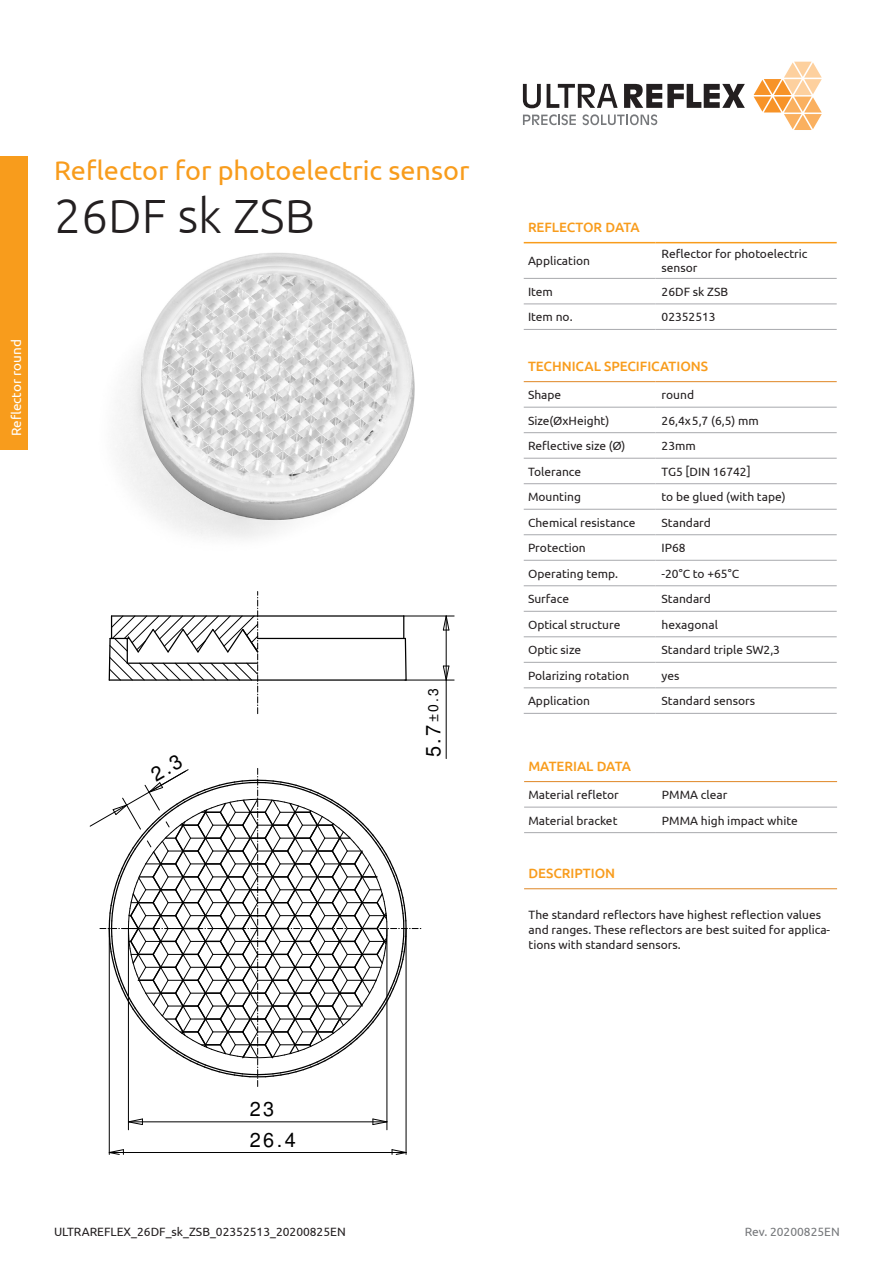
<style>
.page{position:relative;width:893px;height:1263px;background:#fff}
.page>*{position:absolute;margin:0;border:0;box-sizing:border-box;transform-origin:0 0}
.t1{font:300 48px "Ubuntu";color:#231f20}
.t2{font:27px "Ubuntu";color:#f89c1c}
.t3{font:20.1px "Helvetica";color:#000}
.t4{font:14.1px "Helvetica";color:#000}
.t5{font:500 13.5px "Ubuntu";color:#f89c1c}
.t6{font:13.5px "Ubuntu";color:#fff}
.Inhaltsverzeichnis_L{font:12px/15px "Ubuntu";color:#231f20}
.t7{font:12px "Ubuntu";color:#76787b}
.s1{font-size:20.1px}
</style>
<div class="page">
<img style="left:119px;top:253px;width:296px;height:286px">
<svg style="left:754px;top:62px;width:68px;height:68px"></svg>
<svg style="left:624px;top:84px;width:121px;height:24px"></svg>
<svg style="left:523px;top:84px;width:18px;height:24px"></svg>
<svg style="left:547px;top:84px;width:71px;height:24px"></svg>
<svg style="left:523px;top:114px;width:53px;height:11px"></svg>
<svg style="left:583px;top:114px;width:74px;height:11px"></svg>
<div style="left:0;top:157px;width:28px;height:293px;background:#f89c1c"></div>
<hr style="left:524px;top:407px;width:132px;height:1px;background:#a8a9ad">
<hr style="left:656px;top:407px;width:181px;height:1px;background:#a8a9ad">
<hr style="left:524px;top:432px;width:132px;height:1px;background:#a8a9ad">
<hr style="left:656px;top:432px;width:181px;height:1px;background:#a8a9ad">
<hr style="left:524px;top:458px;width:132px;height:1px;background:#a8a9ad">
<hr style="left:656px;top:458px;width:181px;height:1px;background:#a8a9ad">
<hr style="left:524px;top:483px;width:132px;height:1px;background:#a8a9ad">
<hr style="left:656px;top:483px;width:181px;height:1px;background:#a8a9ad">
<hr style="left:524px;top:509px;width:132px;height:1px;background:#a8a9ad">
<hr style="left:656px;top:509px;width:181px;height:1px;background:#a8a9ad">
<hr style="left:524px;top:534px;width:132px;height:1px;background:#a8a9ad">
<hr style="left:656px;top:534px;width:181px;height:1px;background:#a8a9ad">
<hr style="left:524px;top:560px;width:132px;height:1px;background:#a8a9ad">
<hr style="left:656px;top:560px;width:181px;height:1px;background:#a8a9ad">
<hr style="left:524px;top:585px;width:132px;height:1px;background:#a8a9ad">
<hr style="left:656px;top:585px;width:181px;height:1px;background:#a8a9ad">
<hr style="left:524px;top:611px;width:132px;height:1px;background:#a8a9ad">
<hr style="left:656px;top:611px;width:181px;height:1px;background:#a8a9ad">
<hr style="left:524px;top:636px;width:132px;height:1px;background:#a8a9ad">
<hr style="left:656px;top:636px;width:181px;height:1px;background:#a8a9ad">
<hr style="left:524px;top:662px;width:132px;height:1px;background:#a8a9ad">
<hr style="left:656px;top:662px;width:181px;height:1px;background:#a8a9ad">
<hr style="left:524px;top:687px;width:132px;height:1px;background:#a8a9ad">
<hr style="left:656px;top:687px;width:181px;height:1px;background:#a8a9ad">
<hr style="left:524px;top:713px;width:132px;height:1px;background:#a8a9ad">
<hr style="left:656px;top:713px;width:181px;height:1px;background:#a8a9ad">
<hr style="left:524px;top:381px;width:132px;height:1px;background:#df8624">
<hr style="left:656px;top:381px;width:181px;height:1px;background:#df8624">
<hr style="left:524px;top:807px;width:132px;height:1px;background:#a8a9ad">
<hr style="left:656px;top:807px;width:181px;height:1px;background:#a8a9ad">
<hr style="left:524px;top:832px;width:132px;height:1px;background:#a8a9ad">
<hr style="left:656px;top:832px;width:181px;height:1px;background:#a8a9ad">
<hr style="left:524px;top:781px;width:132px;height:1px;background:#df8624">
<hr style="left:656px;top:781px;width:181px;height:1px;background:#df8624">
<hr style="left:524px;top:242px;width:132px;height:1px;background:#f89c1c">
<hr style="left:656px;top:242px;width:181px;height:1px;background:#f89c1c">
<hr style="left:524px;top:278px;width:132px;height:1px;background:#a8a9ad">
<hr style="left:656px;top:278px;width:181px;height:1px;background:#a8a9ad">
<hr style="left:524px;top:303px;width:132px;height:1px;background:#a8a9ad">
<hr style="left:656px;top:303px;width:181px;height:1px;background:#a8a9ad">
<hr style="left:524px;top:329px;width:132px;height:1px;background:#a8a9ad">
<hr style="left:656px;top:329px;width:181px;height:1px;background:#a8a9ad">
<hr style="left:524px;top:888px;width:313px;height:1px;background:#df8624">
<hr style="left:258px;top:638px;width:147px;height:1px;background:#000">
<hr style="left:258px;top:679px;width:148px;height:2px;background:#000">
<svg style="left:372px;top:1118px;width:15px;height:7px"></svg>
<svg style="left:129px;top:1118px;width:14px;height:7px"></svg>
<hr style="left:128px;top:1121px;width:259px;height:1px;background:#000">
<hr style="left:128px;top:928px;width:1px;height:202px;background:#000">
<hr style="left:387px;top:928px;width:1px;height:202px;background:#000">
<hr style="left:112px;top:615px;width:292px;height:2px;background:#000">
<svg style="left:443px;top:615px;width:7px;height:16px"></svg>
<svg style="left:443px;top:665px;width:7px;height:15px"></svg>
<hr style="left:446px;top:616px;width:1px;height:64px;background:#000">
<hr style="left:446px;top:680px;width:1px;height:78px;background:#000">
<hr style="left:405px;top:680px;width:49px;height:1px;background:#000">
<hr style="left:404px;top:616px;width:50px;height:1px;background:#000">
<svg style="left:403px;top:616px;width:4px;height:65px"></svg>
<svg style="left:108px;top:591px;width:151px;height:123px"></svg>
<svg style="left:391px;top:1149px;width:15px;height:5px"></svg>
<svg style="left:110px;top:1149px;width:14px;height:5px"></svg>
<hr style="left:109px;top:1152px;width:297px;height:1px;background:#000">
<hr style="left:109px;top:928px;width:1px;height:226px;background:#000">
<hr style="left:406px;top:928px;width:1px;height:226px;background:#000">
<svg style="left:89px;top:768px;width:332px;height:318px"></svg>
<p class="t2" style="left:54px;top:154px;width:417px">Reflector for photoelectric sensor</p>
<p class="t1" style="left:54px;top:187px;width:262px">26DF sk ZSB</p>
<p class="t6" style="left:8px;top:436px;width:98px;rotate:-90deg">Reflector round</p>
<p class="t4" style="left:425px;top:757px;width:71px;rotate:-90deg"><span class="s1">5.7</span>±0.3</p>
<p class="t5" style="left:528px;top:219px;width:113px">REFLECTOR DATA</p>
<p class="Inhaltsverzeichnis_L" style="left:528px;top:253px;width:64px">Application</p>
<p class="Inhaltsverzeichnis_L" style="left:662px;top:246px;width:147px;line-height:14.4px">Reflector for photoelectric sensor</p>
<p class="Inhaltsverzeichnis_L" style="left:528px;top:284px;width:26px">Item</p>
<p class="Inhaltsverzeichnis_L" style="left:662px;top:284px;width:68px">26DF sk ZSB</p>
<p class="Inhaltsverzeichnis_L" style="left:528px;top:309px;width:46px">Item no.</p>
<p class="Inhaltsverzeichnis_L" style="left:662px;top:309px;width:56px">02352513</p>
<p class="t5" style="left:528px;top:358px;width:182px">TECHNICAL SPECIFICATIONS</p>
<p class="Inhaltsverzeichnis_L" style="left:528px;top:387px;width:35px">Shape</p>
<p class="Inhaltsverzeichnis_L" style="left:662px;top:387px;width:34px">round</p>
<p class="Inhaltsverzeichnis_L" style="left:528px;top:412px;width:83px">Size(ØxHeight)</p>
<p class="Inhaltsverzeichnis_L" style="left:662px;top:412px;width:99px">26,4x5,7 (6,5) mm</p>
<p class="Inhaltsverzeichnis_L" style="left:528px;top:438px;width:99px">Reflective size (Ø)</p>
<p class="Inhaltsverzeichnis_L" style="left:662px;top:438px;width:36px">23mm</p>
<p class="Inhaltsverzeichnis_L" style="left:528px;top:463px;width:55px">Tolerance</p>
<p class="Inhaltsverzeichnis_L" style="left:662px;top:463px;width:91px">TG5 [DIN 16742]</p>
<p class="Inhaltsverzeichnis_L" style="left:528px;top:489px;width:54px">Mounting</p>
<p class="Inhaltsverzeichnis_L" style="left:662px;top:489px;width:126px">to be glued (with tape)</p>
<p class="Inhaltsverzeichnis_L" style="left:528px;top:514px;width:109px">Chemical resistance</p>
<p class="Inhaltsverzeichnis_L" style="left:662px;top:514px;width:51px">Standard</p>
<p class="Inhaltsverzeichnis_L" style="left:528px;top:540px;width:59px">Protection</p>
<p class="Inhaltsverzeichnis_L" style="left:662px;top:540px;width:26px">IP68</p>
<p class="Inhaltsverzeichnis_L" style="left:528px;top:565px;width:92px">Operating temp.</p>
<p class="Inhaltsverzeichnis_L" style="left:662px;top:565px;width:79px">-20°C to +65°C</p>
<p class="Inhaltsverzeichnis_L" style="left:528px;top:591px;width:43px">Surface</p>
<p class="Inhaltsverzeichnis_L" style="left:662px;top:591px;width:51px">Standard</p>
<p class="Inhaltsverzeichnis_L" style="left:528px;top:616px;width:94px">Optical structure</p>
<p class="Inhaltsverzeichnis_L" style="left:662px;top:616px;width:58px">hexagonal</p>
<p class="Inhaltsverzeichnis_L" style="left:528px;top:642px;width:55px">Optic size</p>
<p class="Inhaltsverzeichnis_L" style="left:662px;top:642px;width:120px">Standard triple SW2,3</p>
<p class="Inhaltsverzeichnis_L" style="left:528px;top:668px;width:103px">Polarizing rotation</p>
<p class="Inhaltsverzeichnis_L" style="left:662px;top:668px;width:20px">yes</p>
<p class="Inhaltsverzeichnis_L" style="left:528px;top:693px;width:64px">Application</p>
<p class="Inhaltsverzeichnis_L" style="left:662px;top:693px;width:95px">Standard sensors</p>
<p class="t5" style="left:528px;top:757px;width:104px">MATERIAL DATA</p>
<p class="Inhaltsverzeichnis_L" style="left:528px;top:787px;width:92px">Material refletor</p>
<p class="Inhaltsverzeichnis_L" style="left:662px;top:787px;width:67px">PMMA clear</p>
<p class="Inhaltsverzeichnis_L" style="left:528px;top:813px;width:91px">Material bracket</p>
<p class="Inhaltsverzeichnis_L" style="left:662px;top:813px;width:137px">PMMA high impact white</p>
<p class="t5" style="left:528px;top:865px;width:88px">DESCRIPTION</p>
<p class="Inhaltsverzeichnis_L" style="left:529px;top:907px;width:303px">The standard reflectors have highest reflection values and ranges. These reflectors are best suited for applica&shy;tions with standard sensors.</p>
<p class="t3" style="left:250px;top:1097px;width:26px">23</p>
<p class="t3" style="left:250px;top:1128px;width:48px">26.4</p>
<p class="Inhaltsverzeichnis_L" style="left:54px;top:1224px;width:293px">ULTRAREFLEX_26DF_sk_ZSB_02352513_20200825EN</p>
<p class="t7" style="left:745px;top:1224px;width:97px">Rev. 20200825EN</p>
</div>
